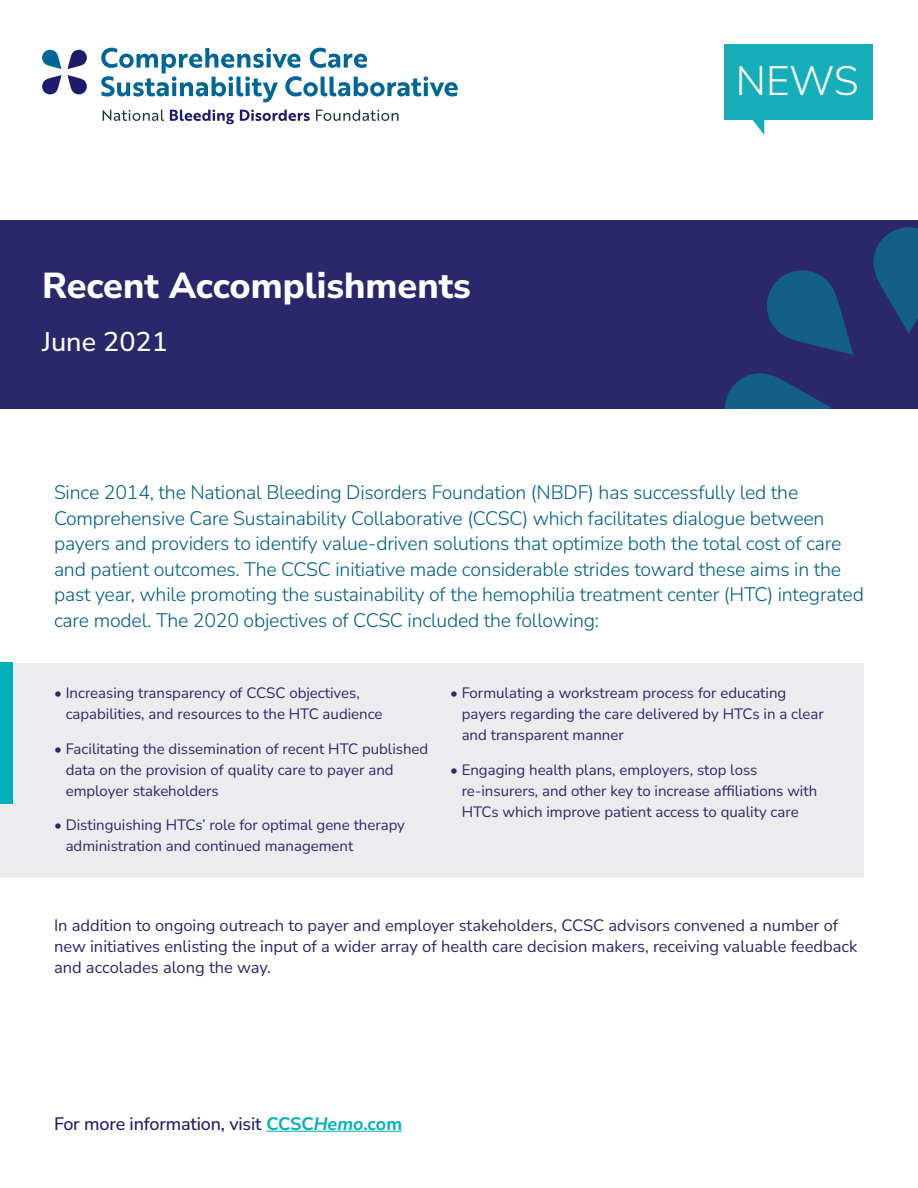
<style>
.page{position:relative;width:918px;height:1188px;background:#fff}
.page>*{position:absolute;margin:0;border:0;box-sizing:border-box;transform-origin:0 0}
.t1{font:300 40.95px "Nunito Sans 12 pt";color:#fff}
.t2{font:800 36px "Nunito Sans 12 pt";color:#fff}
.t3{font:500 27px "Nunito Sans 12 pt";color:#fff}
.t4{font:300 19.5px/25.5px "Nunito Sans 12 pt";letter-spacing:-.01em;color:#005f86}
.t5{font:500 18px "Nunito Sans 12 pt";letter-spacing:-.01em;color:#1d1b6b}
.t6{font:16.5px/21px "Nunito Sans 12 pt";color:#2a276a}
.t7{font:15px/21px "Nunito Sans 12 pt";color:#2a276a}
.s1{font-weight:700;color:#00b0b9}
.s2{font-weight:700;font-style:italic;color:#00b0b9}
</style>
<div class="page">
<div style="left:0;top:220px;width:918px;height:189px;background:#2a276a"></div>
<div style="left:0;top:663px;width:864px;height:215px;background:#ececee"></div>
<div style="left:725px;top:44px;width:148px;height:75px;background:#16afb9"></div>
<svg style="left:750px;top:119px;width:14px;height:16px"></svg>
<svg style="left:101px;top:48px;width:357px;height:54px"></svg>
<svg style="left:42px;top:49px;width:45px;height:20px"></svg>
<svg style="left:42px;top:75px;width:45px;height:20px"></svg>
<svg style="left:103px;top:109px;width:61px;height:12px"></svg>
<svg style="left:316px;top:110px;width:83px;height:11px"></svg>
<svg style="left:170px;top:110px;width:64px;height:14px"></svg>
<svg style="left:240px;top:110px;width:70px;height:11px"></svg>
<div style="left:0;top:663px;width:13px;height:141px;background:#00b0b9"></div>
<svg style="left:873px;top:227px;width:45px;height:107px"></svg>
<svg style="left:767px;top:270px;width:86px;height:85px"></svg>
<svg style="left:725px;top:373px;width:106px;height:36px"></svg>
<hr style="left:266px;top:1131px;width:136px;height:1px;background:#00b0b9">
<p class="t2" style="left:42px;top:260px;width:430px">Recent Accomplishments</p>
<p class="t3" style="left:42px;top:323px;width:127px">June 2021</p>
<p class="t1" style="left:736px;top:52px;width:124px">NEWS</p>
<p class="t4" style="left:54px;top:479px;width:811px">Since 2014, the National Bleeding Disorders Foundation (NBDF) has successfully led the Comprehensive Care Sustainability Collaborative (CCSC) which facilitates dialogue between payers and providers to identify value-driven solutions that optimize both the total cost of care and patient outcomes. The CCSC initiative made considerable strides toward these aims in the past year, while promoting the sustainability of the hemophilia treatment center (HTC) integrated care model. The 2020 objectives of CCSC included the following:</p>
<p class="t7" style="left:66px;top:682px;width:318px;text-indent:-12px">• Increasing transparency of CCSC objectives, capabilities, and resources to the HTC audience</p>
<p class="t7" style="left:66px;top:738px;width:364px;text-indent:-12px">• Facilitating the dissemination of recent HTC published data on the provision of quality care to payer and employer stakeholders</p>
<p class="t7" style="left:66px;top:814px;width:341px;text-indent:-12px">• Distinguishing HTCs’ role for optimal gene therapy administration and continued management</p>
<p class="t7" style="left:462px;top:682px;width:364px;text-indent:-12px">• Formulating a workstream process for educating payers regarding the care delivered by HTCs in a clear and transparent manner</p>
<p class="t7" style="left:462px;top:759px;width:357px;text-indent:-12px">• Engaging health plans, employers, stop loss re-insurers, and other key to increase affiliations with<br>HTCs which improve patient access to quality care</p>
<p class="t6" style="left:54px;top:915px;width:805px">In addition to ongoing outreach to payer and employer stakeholders, CCSC advisors convened a number of new initiatives enlisting the input of a wider array of health care decision makers, receiving valuable feedback and accolades along the way.</p>
<p class="t5" style="left:54px;top:1111px;width:350px">For more information, visit <span class="s1">CCSC</span><span class="s2">Hemo</span><span class="s1">.com</span></p>
</div>
